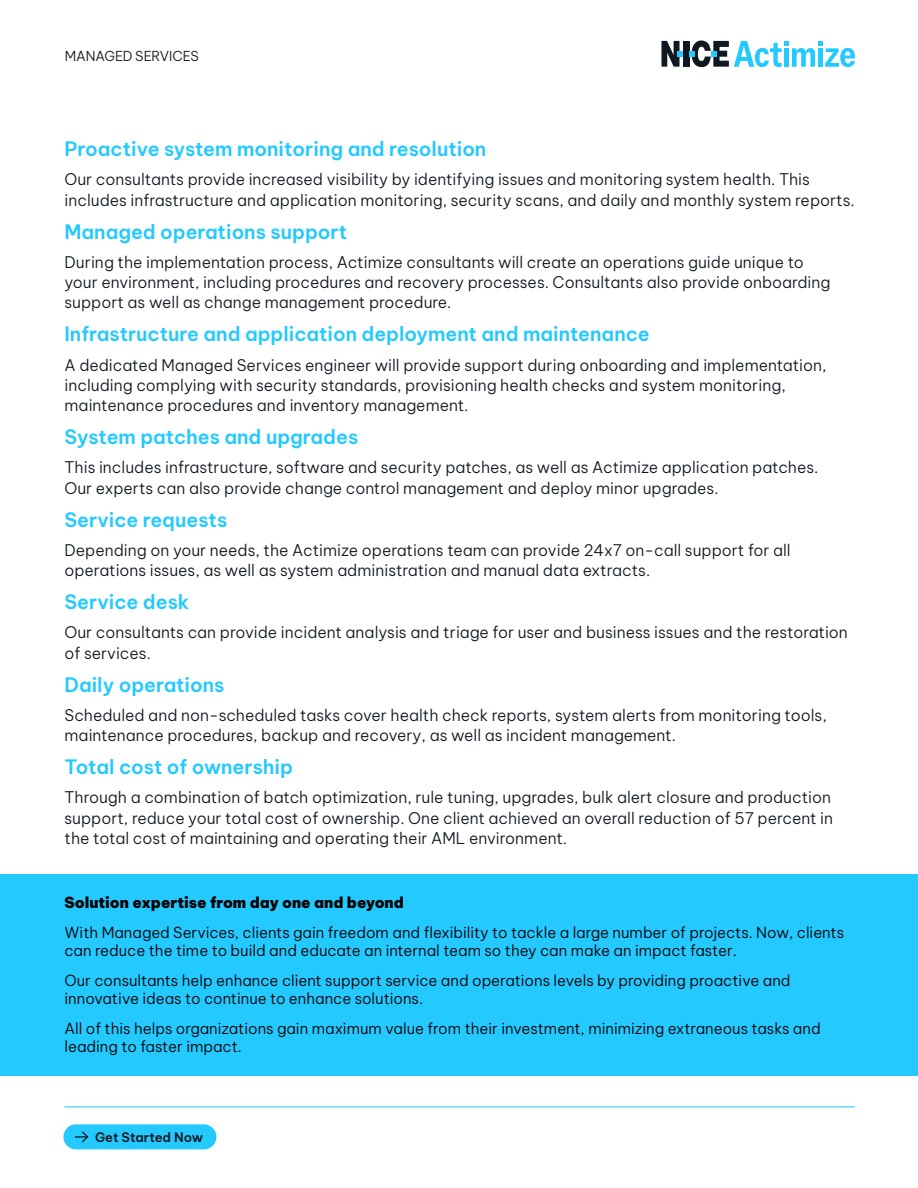
<style>
.page{position:relative;width:918px;height:1188px;background:#fff}
.page>*{position:absolute;margin:0;border:0;box-sizing:border-box;transform-origin:0 0}
.t1{font:600 19.5px "Be Vietnam Pro";letter-spacing:-.005em;color:#23c9ff}
.t2{font:300 15.75px/20.2px "Be Vietnam Pro";color:#101820}
.t3{font:300 15px/18px "Be Vietnam Pro";color:#000}
.t4{font:900 15px "Be Vietnam Pro";letter-spacing:-.005em;color:#000}
.t5{font:300 13.5px "Be Vietnam Pro";letter-spacing:-.015em;color:#101820}
.t6{font:600 12.9px "Be Vietnam Pro";letter-spacing:-.005em;color:#101820}
</style>
<div class="page">
<div style="left:0;top:874px;width:918px;height:202px;background:#23c9ff"></div>
<div style="left:683px;top:41px;width:6px;height:26px;background:#0f1721"></div>
<svg style="left:689px;top:40px;width:166px;height:27px"></svg>
<svg style="left:662px;top:41px;width:21px;height:26px"></svg>
<div style="left:57px;top:1098px;width:805px;height:18px;background:#000;opacity:.15"></div>
<hr style="left:65px;top:1106px;width:790px;height:1px;background:#23c9ff">
<div style="left:63px;top:1124px;width:153px;height:25px;background:#23c9ff;border-radius:13px"></div>
<svg style="left:75px;top:1131px;width:14px;height:12px"></svg>
<p class="t5" style="left:65px;top:45px;width:136px">MANAGED SERVICES</p>
<p class="t1" style="left:65px;top:133px;width:423px">Proactive system monitoring and resolution</p>
<p class="t2" style="left:65px;top:168px;width:792px">Our consultants provide increased visibility by identifying issues and monitoring system health. This includes infrastructure and application monitoring, security scans, and daily and monthly system reports.</p>
<p class="t1" style="left:65px;top:215px;width:284px">Managed operations support</p>
<p class="t2" style="left:65px;top:251px;width:768px">During the implementation process, Actimize consultants will create an operations guide unique to your environment, including procedures and recovery processes. Consultants also provide onboarding support as well as change management procedure.</p>
<p class="t1" style="left:65px;top:318px;width:587px">Infrastructure and application deployment and maintenance</p>
<p class="t2" style="left:65px;top:353px;width:764px">A dedicated Managed Services engineer will provide support during onboarding and implementation, including complying with security standards, provisioning health checks and system monitoring, maintenance procedures and inventory management.</p>
<p class="t1" style="left:65px;top:421px;width:295px">System patches and upgrades</p>
<p class="t2" style="left:65px;top:456px;width:755px">This includes infrastructure, software and security patches, as well as Actimize application patches.<br>Our experts can also provide change control management and deploy minor upgrades.</p>
<p class="t1" style="left:65px;top:503px;width:164px">Service requests</p>
<p class="t2" style="left:65px;top:539px;width:728px">Depending on your needs, the Actimize operations team can provide 24x7 on-call support for all operations issues, as well as system administration and manual data extracts.</p>
<p class="t1" style="left:65px;top:586px;width:126px">Service desk</p>
<p class="t2" style="left:65px;top:621px;width:785px">Our consultants can provide incident analysis and triage for user and business issues and the restoration of services.</p>
<p class="t1" style="left:65px;top:668px;width:162px">Daily operations</p>
<p class="t2" style="left:65px;top:704px;width:764px">Scheduled and non-scheduled tasks cover health check reports, system alerts from monitoring tools, maintenance procedures, backup and recovery, as well as incident management.</p>
<p class="t1" style="left:65px;top:751px;width:230px">Total cost of ownership</p>
<p class="t2" style="left:65px;top:786px;width:770px">Through a combination of batch optimization, rule tuning, upgrades, bulk alert closure and production support, reduce your total cost of ownership. One client achieved an overall reduction of 57 percent in the total cost of maintaining and operating their AML environment.</p>
<p class="t4" style="left:65px;top:889px;width:341px">Solution expertise from day one and beyond</p>
<p class="t3" style="left:65px;top:922px;width:781px">With Managed Services, clients gain freedom and flexibility to tackle a large number of projects. Now, clients can reduce the time to build and educate an internal team so they can make an impact faster.</p>
<p class="t3" style="left:65px;top:970px;width:728px">Our consultants help enhance client support service and operations levels by providing proactive and innovative ideas to continue to enhance solutions.</p>
<p class="t3" style="left:65px;top:1018px;width:758px">All of this helps organizations gain maximum value from their investment, minimizing extraneous tasks and leading to faster impact.</p>
<p class="t6" style="left:95px;top:1126px;width:110px">Get Started Now</p>
</div>
